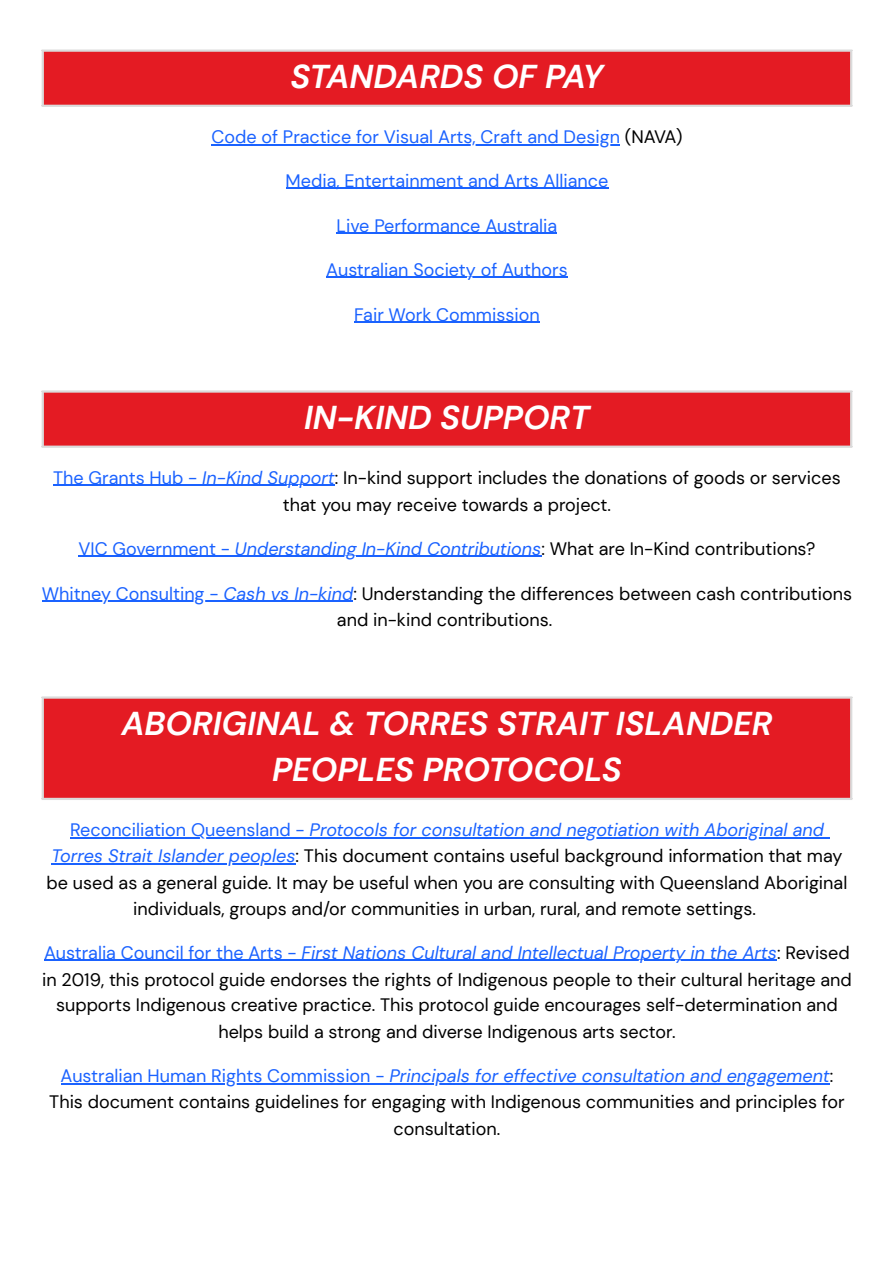
<style>
.page{position:relative;width:894px;height:1263px;background:#fff}
.page>*{position:absolute;margin:0;border:0;box-sizing:border-box;transform-origin:0 0}
.t1{font:italic 700 33px/46.2px "DM Sans";color:#fff;text-align:center}
.t2{font:18px/26.2px "DM Sans";color:#000;text-align:center}
.t3{font:18px "DM Sans";color:#1a62ff}
.t4{font:italic 18px "DM Sans";color:#1a62ff}
.s1{color:#000}
.s2{color:#1a62ff}
.s3{font-style:italic;color:#1a62ff}
.s4{font-style:normal}
.s5{font-style:normal;color:#000}
</style>
<div class="page">
<hr style="left:211px;top:144px;width:408px;height:1px;background:#1a62ff">
<hr style="left:285px;top:188px;width:323px;height:1px;background:#1a62ff">
<hr style="left:336px;top:233px;width:221px;height:1px;background:#1a62ff">
<hr style="left:326px;top:277px;width:241px;height:1px;background:#1a62ff">
<hr style="left:354px;top:322px;width:185px;height:1px;background:#1a62ff">
<hr style="left:53px;top:485px;width:149px;height:1px;background:#1a62ff">
<hr style="left:202px;top:485px;width:133px;height:1px;background:#1a62ff">
<hr style="left:78px;top:556px;width:157px;height:1px;background:#1a62ff">
<hr style="left:235px;top:556px;width:306px;height:1px;background:#1a62ff">
<hr style="left:42px;top:601px;width:181px;height:1px;background:#1a62ff">
<hr style="left:223px;top:601px;width:130px;height:1px;background:#1a62ff">
<hr style="left:70px;top:837px;width:239px;height:1px;background:#1a62ff">
<hr style="left:309px;top:837px;width:514px;height:1px;background:#1a62ff">
<hr style="left:51px;top:863px;width:244px;height:1px;background:#1a62ff">
<hr style="left:44px;top:960px;width:257px;height:1px;background:#1a62ff">
<hr style="left:301px;top:960px;width:476px;height:1px;background:#1a62ff">
<hr style="left:61px;top:1083px;width:328px;height:2px;background:#1a62ff">
<hr style="left:389px;top:1083px;width:440px;height:2px;background:#1a62ff">
<div style="left:42px;top:50px;width:809px;height:56px;background:#e41b23"></div>
<hr style="left:42px;top:52px;width:2px;height:53px;background:#dbdbdb">
<hr style="left:849px;top:52px;width:3px;height:53px;background:#dbdbdb">
<hr style="left:42px;top:50px;width:810px;height:2px;background:#dbdbdb">
<hr style="left:42px;top:105px;width:810px;height:2px;background:#dbdbdb">
<div style="left:42px;top:391px;width:809px;height:56px;background:#e41b23"></div>
<hr style="left:42px;top:393px;width:2px;height:53px;background:#dbdbdb">
<hr style="left:849px;top:393px;width:3px;height:53px;background:#dbdbdb">
<hr style="left:42px;top:390px;width:810px;height:3px;background:#dbdbdb">
<hr style="left:42px;top:446px;width:810px;height:2px;background:#dbdbdb">
<div style="left:42px;top:697px;width:809px;height:102px;background:#e41b23"></div>
<hr style="left:42px;top:699px;width:2px;height:99px;background:#dbdbdb">
<hr style="left:849px;top:699px;width:3px;height:99px;background:#dbdbdb">
<hr style="left:42px;top:696px;width:810px;height:3px;background:#dbdbdb">
<hr style="left:42px;top:798px;width:810px;height:2px;background:#dbdbdb">
<p class="t1" style="left:290px;top:53px;width:314px">STANDARDS OF PAY</p>
<p class="t3" style="left:211px;top:125px;width:472px">Code of Practice for Visual Arts, Craft and Design <span class="s1">(NAVA)</span></p>
<p class="t3" style="left:285px;top:169px;width:324px">Media, Entertainment and Arts Alliance</p>
<p class="t3" style="left:336px;top:214px;width:222px">Live Performance Australia</p>
<p class="t3" style="left:326px;top:258px;width:243px">Australian Society of Authors</p>
<p class="t3" style="left:354px;top:303px;width:187px">Fair Work Commission</p>
<p class="t1" style="left:304px;top:394px;width:287px">IN-KIND SUPPORT</p>
<p class="t2" style="left:53px;top:464px;width:788px;line-height:27px"><span class="s2">The Grants Hub -</span> <span class="s3">In-Kind Support</span>: In-kind support includes the donations of goods or services that you may receive towards a project.</p>
<p class="t4" style="left:78px;top:537px;width:738px"><span class="s4">VIC Government -</span> Understanding In-Kind Contributions<span class="s5">: What are In-Kind contributions?</span></p>
<p class="t2" style="left:42px;top:581px;width:811px;line-height:25.8px"><span class="s2">Whitney Consulting -</span> <span class="s3">Cash vs In-kind</span>: Understanding the differences between cash contributions and in-kind contributions.</p>
<p class="t1" style="left:121px;top:700px;width:652px">ABORIGINAL &amp; TORRES STRAIT ISLANDER<br>PEOPLES PROTOCOLS</p>
<p class="t2" style="left:47px;top:817px;width:802px"><span class="s2">Reconciliation Queensland -</span> <span class="s3">Protocols for consultation and negotiation with Aboriginal and Torres Strait Islander peoples</span>: This document contains useful background information that may be used as a general guide. It may be useful when you are consulting with Queensland Aboriginal individuals, groups and/or communities in urban, rural, and remote settings.</p>
<p class="t2" style="left:42px;top:939px;width:810px;line-height:26.7px"><span class="s2">Australia Council for the Arts -</span> <span class="s3">First Nations Cultural and Intellectual Property in the Arts</span>: Revised in 2019, this protocol guide endorses the rights of Indigenous people to their cultural heritage and supports Indigenous creative practice. This protocol guide encourages self-determination and helps build a strong and diverse Indigenous arts sector.</p>
<p class="t2" style="left:49px;top:1063px;width:796px"><span class="s2">Australian Human Rights Commission -</span> <span class="s3">Principals for effective consultation and engagement</span>:<br>This document contains guidelines for engaging with Indigenous communities and principles for consultation.</p>
</div>
